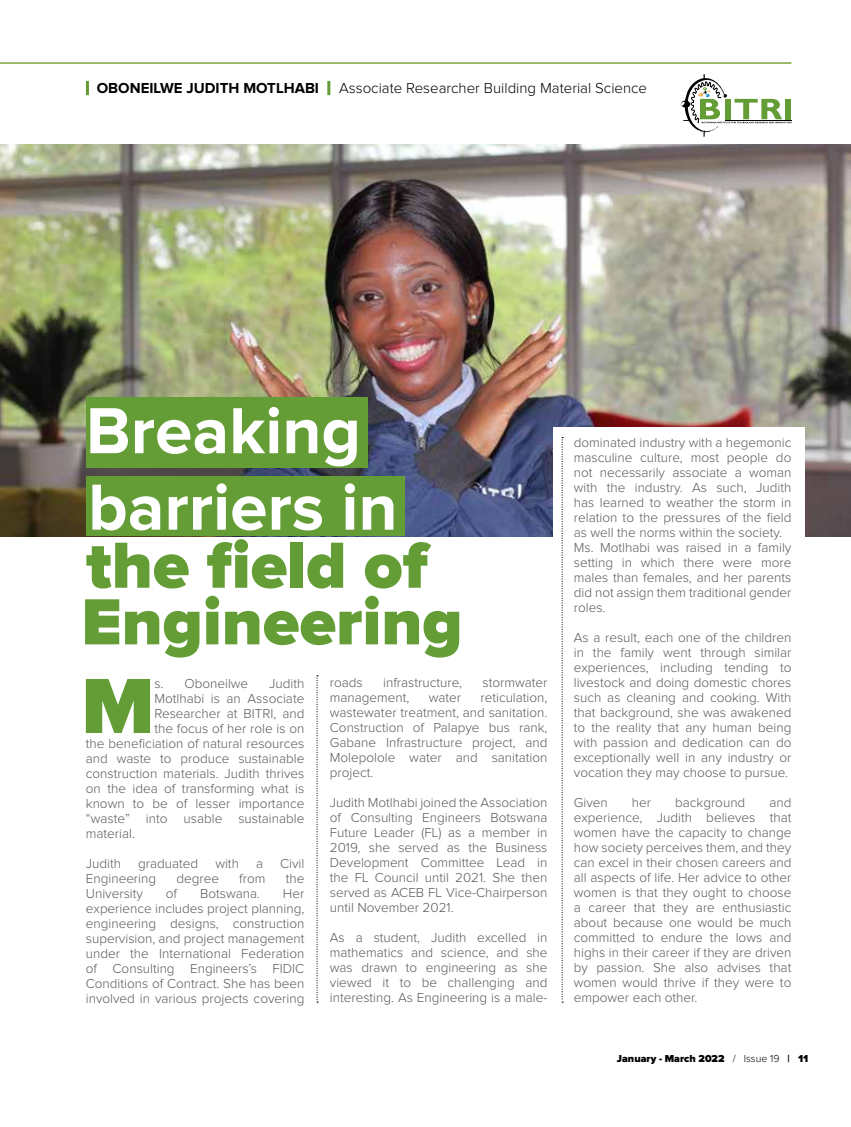
<style>
.page{position:relative;width:851px;height:1127px;background:#fff}
.page>*{position:absolute;margin:0;border:0;box-sizing:border-box;transform-origin:0 0}
.t1{font:900 81px "Proxima Nova";color:#649d35}
.t2{font:900 67.5px "Proxima Nova";color:#649d35}
.t3{font:700 67.5px "Proxima Nova";color:#fff}
.t4{font:300 15px "Proxima Nova";color:#000}
.t5{font:700 15px "Proxima Nova";color:#000}
.t6{font:300 13.5px/15px "Proxima Nova";color:#58595b;text-align:justify}
.t7{font:900 10.5px "Proxima Nova";color:#000}
.s1{font-weight:300}
.s2{font-weight:700}
</style>
<div class="page">
<svg style="left:680px;top:74px;width:111px;height:63px"></svg>
<hr style="left:0;top:62px;width:791px;height:2px;background:#82a53e">
<img style="left:1px;top:145px;width:849px;height:391px">
<div style="left:553px;top:427px;width:251px;height:336px;background:#fff"></div>
<div style="left:86px;top:397px;width:281px;height:71px;background:#649d35"></div>
<hr style="left:327px;top:81px;width:3px;height:14px;background:#649d35">
<hr style="left:86px;top:81px;width:3px;height:14px;background:#649d35">
<svg style="left:561px;top:437px;width:2px;height:565px"></svg>
<svg style="left:316px;top:675px;width:2px;height:327px"></svg>
<div style="left:86px;top:476px;width:318px;height:60px;background:#649d35"></div>
<p class="t5" style="left:97px;top:81px;width:224px">OBONEILWE JUDITH MOTLHABI</p>
<p class="t4" style="left:339px;top:81px;width:309px">Associate Researcher Building Material Science</p>
<h2 class="t3" style="left:86px;top:400px;width:276px">Breaking</h2>
<h2 class="t3" style="left:88px;top:476px;width:311px">barriers in</h2>
<h2 class="t2" style="left:86px;top:534px;width:343px">the field of</h2>
<h2 class="t2" style="left:81px;top:591px;width:382px">Engineering</h2>
<h1 class="t1" style="left:81px;top:669px;width:74px">M</h1>
<p class="t6" style="left:154px;top:676px;width:95px">s. Oboneilwe</p>
<p class="t6" style="left:269px;top:676px;width:37px">Judith</p>
<p class="t6" style="left:154px;top:691px;width:151px">Motlhabi is an Associate</p>
<p class="t6" style="left:154px;top:706px;width:151px">Researcher at BITRI, and</p>
<p class="t6" style="left:154px;top:721px;width:151px">the focus of her role is on</p>
<p class="t6" style="left:86px;top:736px;width:220px">the beneficiation of natural resources</p>
<p class="t6" style="left:86px;top:751px;width:220px">and waste to produce sustainable</p>
<p class="t6" style="left:86px;top:766px;width:220px">construction materials. Judith thrives</p>
<p class="t6" style="left:86px;top:781px;width:220px">on the idea of transforming what is</p>
<p class="t6" style="left:86px;top:796px;width:220px">known to be of lesser importance</p>
<p class="t6" style="left:86px;top:811px;width:220px">“waste” into usable sustainable</p>
<p class="t6" style="left:86px;top:826px;width:51px">material.</p>
<p class="t6" style="left:86px;top:856px;width:37px">Judith</p>
<p class="t6" style="left:138px;top:856px;width:62px">graduated</p>
<p class="t6" style="left:215px;top:856px;width:25px">with</p>
<p class="t6" style="left:256px;top:856px;width:9px">a</p>
<p class="t6" style="left:280px;top:856px;width:26px">Civil</p>
<p class="t6" style="left:86px;top:871px;width:72px">Engineering</p>
<p class="t6" style="left:176px;top:871px;width:44px">degree</p>
<p class="t6" style="left:239px;top:871px;width:28px">from</p>
<p class="t6" style="left:286px;top:871px;width:20px">the</p>
<p class="t6" style="left:86px;top:886px;width:59px">University</p>
<p class="t6" style="left:166px;top:886px;width:13px">of</p>
<p class="t6" style="left:200px;top:886px;width:61px">Botswana.</p>
<p class="t6" style="left:86px;top:886px;width:220px;text-indent:197px">Her experience includes project planning, engineering designs, construction supervision, and project management under the International Federation of Consulting Engineers’s FIDIC Conditions of Contract. She has been involved in various projects covering</p>
<p class="t6" style="left:330px;top:675px;width:34px">roads</p>
<p class="t6" style="left:383px;top:675px;width:80px">infrastructure,</p>
<p class="t6" style="left:482px;top:675px;width:66px">stormwater</p>
<p class="t6" style="left:330px;top:690px;width:81px">management,</p>
<p class="t6" style="left:429px;top:690px;width:34px">water</p>
<p class="t6" style="left:330px;top:690px;width:219px;text-indent:150px">reticulation, wastewater treatment, and sanitation.<br>Construction of Palapye bus rank, Gabane Infrastructure project, and Molepolole water and sanitation project.</p>
<p class="t6" style="left:330px;top:795px;width:219px">Judith Motlhabi joined the Association of Consulting Engineers Botswana Future Leader (FL) as a member in 2019, she served as the Business Development Committee Lead in the FL Council until 2021. She then served as ACEB FL Vice-Chairperson until November 2021.</p>
<p class="t6" style="left:330px;top:930px;width:219px">As a student, Judith excelled in mathematics and science, and she was drawn to engineering as she viewed it to be challenging and interesting. As Engineering is a male-</p>
<p class="t6" style="left:573px;top:435px;width:219px;text-align:left">dominated industry with a hegemonic masculine culture, most people do not necessarily associate a woman with the industry. As such, Judith has learned to weather the storm in relation to the pressures of the field as well the norms within the society.<br>Ms. Motlhabi was raised in a family setting in which there were more males than females, and her parents did not assign them traditional gender roles.</p>
<p class="t6" style="left:573px;top:630px;width:219px">As a result, each one of the children in the family went through similar experiences, including tending to livestock and doing domestic chores such as cleaning and cooking. With that background, she was awakened to the reality that any human being with passion and dedication can do exceptionally well in any industry or vocation they may choose to pursue.</p>
<p class="t6" style="left:573px;top:795px;width:35px">Given</p>
<p class="t6" style="left:631px;top:795px;width:21px">her</p>
<p class="t6" style="left:675px;top:795px;width:72px">background</p>
<p class="t6" style="left:573px;top:795px;width:219px;text-indent:195px">and experience, Judith believes that women have the capacity to change how society perceives them, and they can excel in their chosen careers and all aspects of life. Her advice to other women is that they ought to choose a career that they are enthusiastic about because one would be much committed to endure the lows and highs in their career if they are driven by passion. She also advises that women would thrive if they were to empower each other.</p>
<p class="t7" style="left:616px;top:1053px;width:193px">January - March 2022 <span class="s1">/ Issue 19</span> <span class="s2">|</span> 11</p>
</div>
